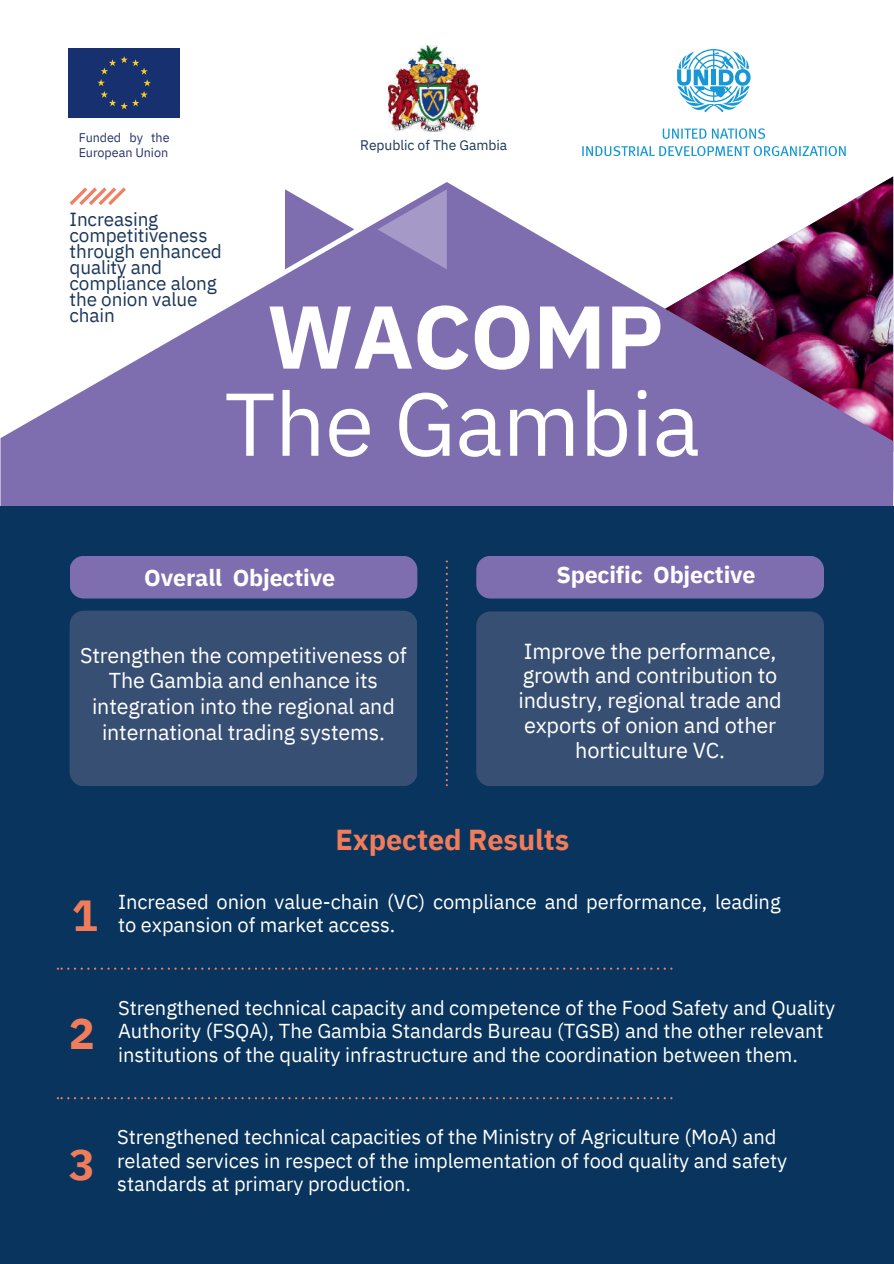
<style>
.page{position:relative;width:894px;height:1264px;background:#fff}
.page>*{position:absolute;margin:0;border:0;box-sizing:border-box;transform-origin:0 0}
.t1{font:88.95px "IBM Plex Sans";letter-spacing:-.005em;color:#fff}
.t2{font:700 88.95px "IBM Plex Sans";letter-spacing:-.01em;color:#fff}
.t3{font:700 43.35px "IBM Plex Sans";color:#f07c5a}
.t4{font:700 28.8px "IBM Plex Sans";letter-spacing:-.005em;color:#f07c5a}
.t5{font:700 23.25px "IBM Plex Sans";letter-spacing:-.01em;color:#fff}
.t6{font:21.75px/24.8px "IBM Plex Sans";letter-spacing:-.01em;color:#fff;text-align:center}
.t7{font:21.45px/25.8px "IBM Plex Sans";letter-spacing:-.01em;color:#fff;text-align:center}
.t8{font:20.1px/23.4px "IBM Plex Sans";letter-spacing:-.005em;color:#fff}
.t9{font:18.9px/15.9px "IBM Plex Sans";letter-spacing:-.01em;color:#1b375b}
.t10{font:13.8px "IBM Plex Sans";letter-spacing:-.005em;color:#1b375b}
.t11{font:12.6px/14.7px "IBM Plex Sans";letter-spacing:-.005em;color:#25346c}
</style>
<div class="page">
<svg style="left:0;top:182px;width:892px;height:324px;fill:#7f6eaf"></svg>
<svg style="left:285px;top:189px;width:69px;height:80px"></svg>
<svg style="left:377px;top:189px;width:69px;height:80px"></svg>
<div style="left:0;top:506px;width:892px;height:757px;background:#08345d"></div>
<svg style="left:70px;top:187px;width:56px;height:18px"></svg>
<svg style="left:582px;top:146px;width:263px;height:10px"></svg>
<svg style="left:662px;top:128px;width:103px;height:11px"></svg>
<svg style="left:677px;top:49px;width:73px;height:63px"></svg>
<div style="left:70px;top:556px;width:347px;height:42px;background:#7f6eaf;border-radius:14px"></div>
<div style="left:70px;top:610px;width:347px;height:176px;background:#384f74;border-radius:14px"></div>
<div style="left:69px;top:48px;width:111px;height:70px;background:#173170"></div>
<svg style="left:97px;top:56px;width:54px;height:53px"></svg>
<svg style="left:445px;top:560px;width:3px;height:226px"></svg>
<svg style="left:57px;top:967px;width:615px;height:2px"></svg>
<svg style="left:57px;top:1097px;width:615px;height:2px"></svg>
<div style="left:476px;top:556px;width:347px;height:42px;background:#7f6eaf;border-radius:14px"></div>
<div style="left:476px;top:611px;width:347px;height:175px;background:#384f74;border-radius:14px"></div>
<img style="left:403px;top:45px;width:66px;height:20px">
<img style="left:389px;top:65px;width:89px;height:66px">
<p class="t11" style="left:79px;top:130px;width:92px">Funded by the<br>European Union</p>
<p class="t10" style="left:360px;top:135px;width:148px">Republic of The Gambia</p>
<p class="t9" style="left:70px;top:210px;width:154px">Increasing competitiveness through enhanced quality and compliance along the onion value chain</p>
<h1 class="t2" style="left:267px;top:266px;width:398px">WACOMP</h1>
<h1 class="t1" style="left:224px;top:356px;width:477px">The Gambia</h1>
<p class="t5" style="left:144px;top:559px;width:192px">Overall Objective</p>
<p class="t5" style="left:556px;top:556px;width:201px">Specific Objective</p>
<p class="t7" style="left:80px;top:640px;width:328px">Strengthen the competitiveness of<br>The Gambia and enhance its integration into the regional and international trading systems.</p>
<p class="t6" style="left:518px;top:637px;width:265px">Improve the performance, growth and contribution to industry, regional trade and exports of onion and other horticulture VC.</p>
<h2 class="t3" style="left:72px;top:880px;width:28px">1</h2>
<h3 class="t4" style="left:335px;top:816px;width:235px">Expected Results</h3>
<p class="t8" style="left:118px;top:888px;width:664px">Increased onion value-chain (VC) compliance and performance, leading to expansion of market access.</p>
<p class="t8" style="left:118px;top:994px;width:718px">Strengthened technical capacity and competence of the Food Safety and Quality</p>
<p class="t8" style="left:118px;top:1017px;width:706px">Authority (FSQA), The Gambia Standards Bureau (TGSB) and the other relevant</p>
<p class="t8" style="left:69px;top:1041px;width:730px"><sup>2</sup> institutions of the quality infrastructure and the coordination between them.</p>
<h2 class="t3" style="left:69px;top:1130px;width:28px">3</h2>
<p class="t8" style="left:117px;top:1123px;width:671px">Strengthened technical capacities of the Ministry of Agriculture (MoA) and related services in respect of the implementation of food quality and safety standards at primary production.</p>
</div>
